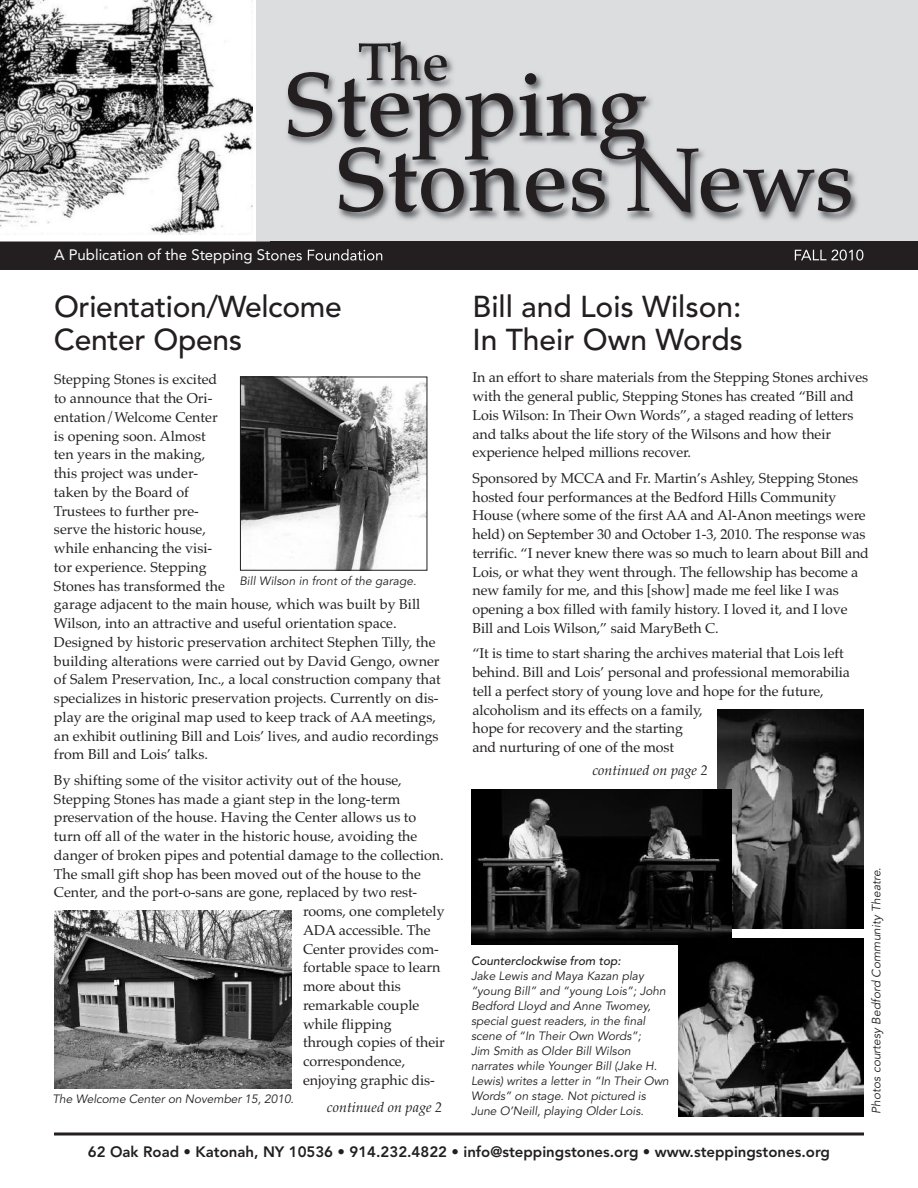
<style>
.page{position:relative;width:918px;height:1188px;background:#fff}
.page>*{position:absolute;margin:0;border:0;box-sizing:border-box;transform-origin:0 0}
.t1{font:500 89.7px "Palatino";color:#231f20}
.t2{font:500 52.8px "Palatino";color:#231f20}
.t3{font:500 30px/33px "Avenir";letter-spacing:-.01em;color:#231f20}
.t4{font:800 15px "Avenir";color:#231f20}
.t5{font:15px "Avenir";color:#fff}
.t6{font:14.25px/18.8px "Palatino";letter-spacing:-.005em;color:#231f20}
.t7{font:italic 14.25px "Palatino";color:#231f20}
.t8{font:italic 12px/15px "Avenir";color:#231f20}
.t9{font:italic 500 12px "Avenir";color:#231f20}
</style>
<div class="page">
<img style="left:0;top:0;width:252px;height:234px">
<div style="left:256px;top:0;width:662px;height:248px;background:#dcdddf"></div>
<div style="left:0;top:242px;width:271px;height:28px;background:#231f20"></div>
<img style="left:271px;top:42px;width:647px;height:228px">
<svg style="left:54px;top:1132px;width:810px;height:4px;background:#595657"></svg>
<img style="left:242px;top:379px;width:183px;height:190px">
<div style="left:240px;top:377px;width:187px;height:194px;border:1px solid #231f20"></div>
<img style="left:717px;top:710px;width:147px;height:218px">
<img style="left:471px;top:789px;width:260px;height:156px">
<img style="left:678px;top:938px;width:186px;height:178px">
<img style="left:54px;top:910px;width:237px;height:179px">
<img style="left:271px;top:242px;width:338px;height:1px">
<img style="left:271px;top:268px;width:338px;height:1px">
<img style="left:609px;top:268px;width:309px;height:2px">
<img style="left:609px;top:242px;width:309px;height:1px">
<img style="left:795px;top:250px;width:68px;height:11px">
<img style="left:628px;top:148px;width:70px;height:65px">
<img style="left:701px;top:168px;width:150px;height:44px">
<h2 class="t2" style="left:358px;top:41px;width:93px">The</h2>
<h1 class="t1" style="left:284px;top:70px;width:365px">Stepping</h1>
<h1 class="t1" style="left:335px;top:145px;width:521px">Stones News</h1>
<p class="t5" style="left:54px;top:249px;width:331px">A Publication of the Stepping Stones Foundation</p>
<h3 class="t3" style="left:54px;top:293px;width:289px">Orientation/Welcome<br>Center Opens</h3>
<h3 class="t3" style="left:472px;top:293px;width:272px">Bill and Lois Wilson:<br>In Their Own Words</h3>
<p class="t6" style="left:472px;top:368px;width:397px">In an effort to share materials from the Stepping Stones archives with the general public, Stepping Stones has created “Bill and Lois Wilson: In Their Own Words”, a staged reading of letters and talks about the life story of the Wilsons and how their experience helped millions recover.</p>
<p class="t6" style="left:472px;top:469px;width:398px">Sponsored by MCCA and Fr. Martin’s Ashley, Stepping Stones hosted four performances at the Bedford Hills Community House (where some of the first AA and Al-Anon meetings were held) on September 30 and October 1-3, 2010. The response was terrific. “I never knew there was so much to learn about Bill and Lois, or what they went through. The fellowship has become a new family for me, and this [show] made me feel like I was opening a box filled with family history. I loved it, and I love Bill and Lois Wilson,” said MaryBeth C.</p>
<p class="t6" style="left:472px;top:644px;width:379px">“It is time to start sharing the archives material that Lois left behind. Bill and Lois’ personal and professional memorabilia tell a perfect story of young love and hope for the future, alcoholism and its effects on a family,<br>hope for recovery and the starting<br>and nurturing of one of the most</p>
<p class="t6" style="left:54px;top:370px;width:388px">Stepping Stones is excited<br>to announce that the Ori-<br>entation/Welcome Center<br>is opening soon. Almost<br>ten years in the making,<br>this project was under-<br>taken by the Board of<br>Trustees to further pre-<br>serve the historic house,<br>while enhancing the visi-<br>tor experience. Stepping<br>Stones has transformed the<br>garage adjacent to the main house, which was built by Bill Wilson, into an attractive and useful orientation space.<br>Designed by historic preservation architect Stephen Tilly, the building alterations were carried out by David Gengo, owner of Salem Preservation, Inc., a local construction company that specializes in historic preservation projects. Currently on dis&shy;play are the original map used to keep track of AA meetings, an exhibit outlining Bill and Lois’ lives, and audio recordings from Bill and Lois’ talks.</p>
<p class="t6" style="left:54px;top:771px;width:349px">By shifting some of the visitor activity out of the house,</p>
<p class="t6" style="left:54px;top:789px;width:348px">Stepping Stones has made a giant step in the long-term</p>
<p class="t6" style="left:54px;top:808px;width:364px">preservation of the house. Having the Center allows us to</p>
<p class="t6" style="left:54px;top:827px;width:365px">turn off all of the water in the historic house, avoiding the</p>
<p class="t6" style="left:54px;top:846px;width:391px">danger of broken pipes and potential damage to the collection.</p>
<p class="t6" style="left:54px;top:864px;width:368px">The small gift shop has been moved out of the house to the</p>
<p class="t6" style="left:54px;top:883px;width:365px">Center, and the port-o-sans are gone, replaced by two rest-</p>
<p class="t6" style="left:303px;top:902px;width:143px">rooms, one completely</p>
<p class="t6" style="left:303px;top:921px;width:129px">ADA accessible. The</p>
<p class="t6" style="left:303px;top:939px;width:137px">Center provides com-</p>
<p class="t6" style="left:303px;top:958px;width:139px">fortable space to learn</p>
<p class="t6" style="left:303px;top:977px;width:99px">more about this</p>
<p class="t6" style="left:303px;top:996px;width:118px">remarkable couple</p>
<p class="t6" style="left:303px;top:1014px;width:90px">while flipping</p>
<p class="t6" style="left:303px;top:1033px;width:143px">through copies of their</p>
<p class="t6" style="left:303px;top:1052px;width:104px">correspondence,</p>
<p class="t6" style="left:303px;top:1071px;width:133px">enjoying graphic dis-</p>
<p class="t8" style="left:239px;top:574px;width:179px">Bill Wilson in front of the garage.</p>
<p class="t7" style="left:592px;top:761px;width:117px">continued on page 2</p>
<p class="t8" style="left:870px;top:1114px;width:248px;rotate:-90deg">Photos courtesy Bedford Community Theatre.</p>
<p class="t9" style="left:471px;top:956px;width:151px">Counterclockwise from top:</p>
<p class="t8" style="left:471px;top:969px;width:200px">Jake Lewis and Maya Kazan play “young Bill” and “young Lois”; John Bedford Lloyd and Anne Twomey, special guest readers, in the final scene of “In Their Own Words”;<br>Jim Smith as Older Bill Wilson narrates while Younger Bill (Jake H.<br>Lewis) writes a letter in “In Their Own Words” on stage. Not pictured is June O’Neill, playing Older Lois.</p>
<p class="t8" style="left:52px;top:1092px;width:243px">The Welcome Center on November 15, 2010.</p>
<p class="t7" style="left:327px;top:1099px;width:117px">continued on page 2</p>
<p class="t4" style="left:88px;top:1146px;width:744px">62 Oak Road • Katonah, NY 10536 • 914.232.4822 • info@steppingstones.org • www.steppingstones.org</p>
</div>
